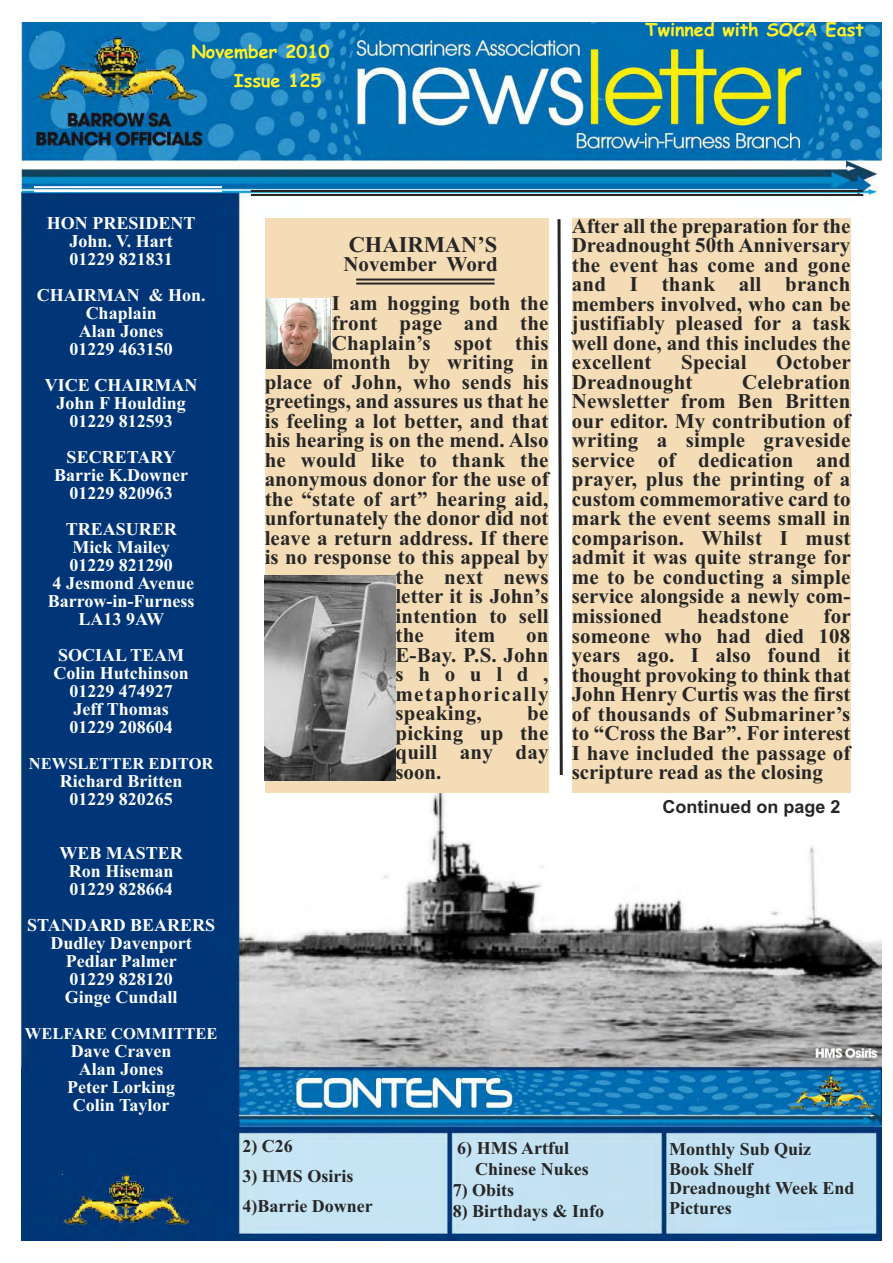
<style>
.page{position:relative;width:893px;height:1263px;background:#fff}
.page>*{position:absolute;margin:0;border:0;box-sizing:border-box;transform-origin:0 0}
.t1{font:700 22.5px "Times New Roman";color:#272627}
.t2{font:700 21px/19.5px "Times New Roman";letter-spacing:.01em;color:#272627;text-align:justify}
.t3{font:700 18px/18px "Times New Roman";color:#fff;text-align:center}
.t4{font:700 18px/19.5px "Times New Roman";color:#272627}
.t5{font:700 18px/28.8px "Comic Sans MS";color:#fff12a}
.t6{font:700 18px "Arial";color:#272627}
.t7{font:700 16.5px "Times New Roman";color:#fff}
</style>
<div class="page">
<img style="left:21px;top:22px;width:861px;height:1218px">
<div style="left:265px;top:218px;width:284px;height:574px;background:#f4ddb6"></div>
<hr style="left:34px;top:186px;width:188px;height:2px;background:#fff">
<hr style="left:34px;top:190px;width:188px;height:2px;background:#fff">
<hr style="left:251px;top:190px;width:612px;height:2px;background:#272627">
<hr style="left:251px;top:194px;width:612px;height:2px;background:#272627">
<svg style="left:556px;top:216px;width:8px;height:562px"></svg>
<div style="left:572px;top:219px;width:278px;height:574px;background:#f4ddb6"></div>
<img style="left:266px;top:299px;width:65px;height:69px">
<hr style="left:356px;top:279px;width:139px;height:2px;background:#272627">
<hr style="left:356px;top:283px;width:139px;height:2px;background:#272627">
<img style="left:265px;top:576px;width:130px;height:204px">
<p class="t5" style="left:234px;top:37px;width:97px;text-indent:-43px">November 2010<br>Issue 125</p>
<p class="t5" style="left:645px;top:16px;width:220px">Twinned with SOCA East</p>
<p class="t3" style="left:47px;top:216px;width:150px">HON PRESIDENT<br>John. V. Hart<br>01229 821831</p>
<p class="t3" style="left:37px;top:288px;width:170px">CHAIRMAN &amp; Hon.<br>Chaplain<br>Alan Jones<br>01229 463150</p>
<p class="t3" style="left:45px;top:378px;width:154px">VICE CHAIRMAN<br>John F Houlding<br>01229 812593</p>
<p class="t3" style="left:54px;top:450px;width:135px">SECRETARY<br>Barrie K.Downer<br>01229 820963</p>
<p class="t3" style="left:48px;top:522px;width:148px">TREASURER<br>Mick Mailey<br>01229 821290<br>4 Jesmond Avenue<br>Barrow-in-Furness<br>LA13 9AW</p>
<p class="t3" style="left:53px;top:648px;width:137px">SOCIAL TEAM<br>Colin Hutchinson<br>01229 474927<br>Jeff Thomas<br>01229 208604</p>
<p class="t7" style="left:29px;top:758px;width:186px">NEWSLETTER EDITOR</p>
<p class="t3" style="left:60px;top:774px;width:124px">Richard Britten<br>01229 820265</p>
<p class="t3" style="left:59px;top:846px;width:125px">WEB MASTER<br>Ron Hiseman<br>01229 828664</p>
<p class="t3" style="left:27px;top:918px;width:190px">STANDARD BEARERS<br>Dudley Davenport<br>Pedlar Palmer<br>01229 828120<br>Ginge Cundall</p>
<p class="t7" style="left:25px;top:1028px;width:194px">WELFARE COMMITTEE</p>
<p class="t3" style="left:67px;top:1044px;width:110px">Dave Craven<br>Alan Jones<br>Peter Lorking<br>Colin Taylor</p>
<p class="t1" style="left:349px;top:237px;width:150px">CHAIRMAN’S</p>
<p class="t2" style="left:332px;top:247px;width:218px;line-height:39px;text-indent:12px">November Word<br>I am hogging both the</p>
<p class="t2" style="left:332px;top:316px;width:218px">front page and the</p>
<p class="t2" style="left:332px;top:335px;width:218px">Chaplain’s spot this</p>
<p class="t2" style="left:332px;top:355px;width:218px">month by writing in</p>
<p class="t2" style="left:265px;top:374px;width:285px">place of John, who sends his</p>
<p class="t2" style="left:265px;top:394px;width:285px">greetings, and assures us that he</p>
<p class="t2" style="left:265px;top:413px;width:285px">is feeling a lot better, and that</p>
<p class="t2" style="left:265px;top:433px;width:285px">his hearing is on the mend. Also</p>
<p class="t2" style="left:265px;top:452px;width:285px">he would like to thank the</p>
<p class="t2" style="left:265px;top:472px;width:285px">anonymous donor for the use of</p>
<p class="t2" style="left:265px;top:491px;width:285px">the “state of art” hearing aid,</p>
<p class="t2" style="left:265px;top:511px;width:285px">unfortunately the donor did not</p>
<p class="t2" style="left:265px;top:530px;width:285px">leave a return address. If there</p>
<p class="t2" style="left:265px;top:550px;width:285px">is no response to this appeal by</p>
<p class="t2" style="left:395px;top:569px;width:155px">the next news</p>
<p class="t2" style="left:395px;top:589px;width:155px">letter it is John’s</p>
<p class="t2" style="left:395px;top:608px;width:155px">intention to sell</p>
<p class="t2" style="left:395px;top:628px;width:30px">the</p>
<p class="t2" style="left:455px;top:628px;width:42px">item</p>
<p class="t2" style="left:395px;top:628px;width:155px;text-indent:131px">on E-Bay. P.S. John should, metaphorically speaking,</p>
<p class="t2" style="left:395px;top:706px;width:155px;text-indent:132px">be picking up the quill any day soon.</p>
<p class="t2" style="left:572px;top:218px;width:280px">After all the preparation for the Dreadnought 50th Anniversary the event has come and gone and I thank all branch members involved, who can be justifiably pleased for a task well done, and this includes the excellent</p>
<p class="t2" style="left:681px;top:355px;width:67px">Special</p>
<p class="t2" style="left:776px;top:355px;width:76px">October</p>
<p class="t2" style="left:572px;top:374px;width:122px">Dreadnought</p>
<p class="t2" style="left:572px;top:374px;width:280px;text-indent:170px">Celebration Newsletter from Ben Britten our editor. My contribution of writing a simple graveside service of dedication and prayer, plus the printing of a custom commemorative card to mark the event seems small in comparison. Whilst I must admit it was quite strange for me to be conducting a simple service alongside a newly com&shy;missioned</p>
<p class="t2" style="left:572px;top:608px;width:280px;text-indent:252px">for someone who had died 108 years ago. I also found it thought provoking to think that John Henry Curtis was the first of thousands of Submariner’s to “Cross the Bar”. For interest I have included the passage of scripture read as the closing</p>
<p class="t6" style="left:662px;top:800px;width:180px">Continued on page 2</p>
<p class="t2" style="left:697px;top:608px;width:93px">headstone</p>
<p class="t4" style="left:242px;top:1138px;width:52px">2) C26</p>
<p class="t4" style="left:242px;top:1163px;width:132px;line-height:30px">3) HMS Osiris<br>4)Barrie Downer</p>
<p class="t4" style="left:475px;top:1140px;width:115px;line-height:21px;text-indent:-18px">6) HMS Artful<br>Chinese Nukes</p>
<p class="t4" style="left:453px;top:1182px;width:63px">7) Obits</p>
<p class="t4" style="left:453px;top:1203px;width:153px">8) Birthdays &amp; Info</p>
<p class="t4" style="left:669px;top:1141px;width:187px">Monthly Sub Quiz<br>Book Shelf<br>Dreadnought Week End<br>Pictures</p>
</div>
